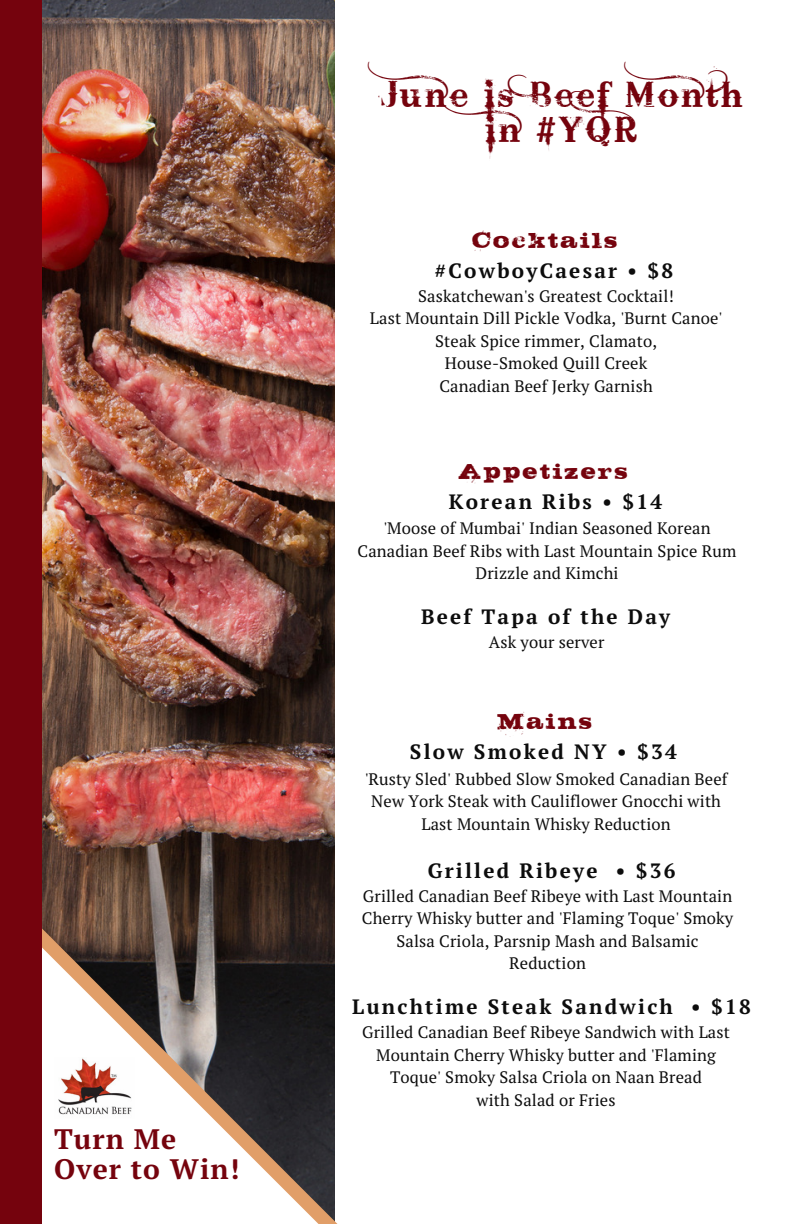
<style>
.page{position:relative;width:792px;height:1224px;background:#fff}
.page>*{position:absolute;margin:0;border:0;box-sizing:border-box;transform-origin:0 0}
.t1{font:35.2px/34.4px "Bleeding Cowboys";letter-spacing:.11em;color:#75030d}
.t2{font:700 28.2px/30px "PT Serif";letter-spacing:.04em;color:#75030d}
.t3{font:26.4px "STEAK";letter-spacing:.11em;color:#75030d}
.t4{font:700 20.8px "PT Serif";letter-spacing:.11em;color:#0c0c0c}
.t5{font:16.6px/22.4px "PT Serif";letter-spacing:.01em;color:#0c0c0c;text-align:center}
</style>
<div class="page">
<img style="left:42px;top:0;width:292px;height:844px">
<svg style="left:42px;top:844px;width:296px;height:380px"></svg>
<div style="left:0;top:0;width:42px;height:1224px;background:#75030d"></div>
<img style="left:54px;top:1058px;width:81px;height:61px">
<h2 class="t2" style="left:54px;top:1124px;width:187px">Turn Me<br>Over to Win!</h2>
<h1 class="t1" style="left:486px;top:78px;width:278px;text-indent:-105px">June is Beef Month in#YQR</h1>
<h3 class="t3" style="left:473px;top:224px;width:146px">Cocktails</h3>
<p class="t5" style="left:370px;top:284px;width:354px">Saskatchewan's Greatest Cocktail!<br>Last Mountain Dill Pickle Vodka, 'Burnt Canoe' Steak Spice rimmer, Clamato,<br>House-Smoked Quill Creek<br>Canadian Beef Jerky Garnish</p>
<p class="t4" style="left:434px;top:256px;width:240px">#CowboyCaesar • $8</p>
<h3 class="t3" style="left:459px;top:455px;width:170px">Appetizers</h3>
<p class="t4" style="left:449px;top:487px;width:215px">Korean Ribs • $14</p>
<p class="t5" style="left:358px;top:517px;width:380px">'Moose of Mumbai' Indian Seasoned Korean<br>Canadian Beef Ribs with Last Mountain Spice Rum<br>Drizzle and Kimchi</p>
<p class="t4" style="left:421px;top:602px;width:251px">Beef Tapa of the Day</p>
<p class="t5" style="left:489px;top:631px;width:117px">Ask your server</p>
<h3 class="t3" style="left:497px;top:705px;width:96px">Mains</h3>
<p class="t4" style="left:410px;top:737px;width:268px">Slow Smoked NY • $34</p>
<p class="t5" style="left:365px;top:767px;width:364px">'Rusty Sled' Rubbed Slow Smoked Canadian Beef<br>New York Steak with Cauliflower Gnocchi with<br>Last Mountain Whisky Reduction</p>
<p class="t4" style="left:428px;top:856px;width:249px">Grilled Ribeye • $36</p>
<p class="t5" style="left:362px;top:884px;width:373px">Grilled Canadian Beef Ribeye with Last Mountain Cherry Whisky butter and 'Flaming Toque' Smoky Salsa Criola, Parsnip Mash and Balsamic Reduction</p>
<p class="t4" style="left:352px;top:992px;width:400px">Lunchtime Steak Sandwich • $18</p>
<p class="t5" style="left:362px;top:1021px;width:369px">Grilled Canadian Beef Ribeye Sandwich with Last Mountain Cherry Whisky butter and 'Flaming Toque' Smoky Salsa Criola on Naan Bread<br>with Salad or Fries</p>
</div>
